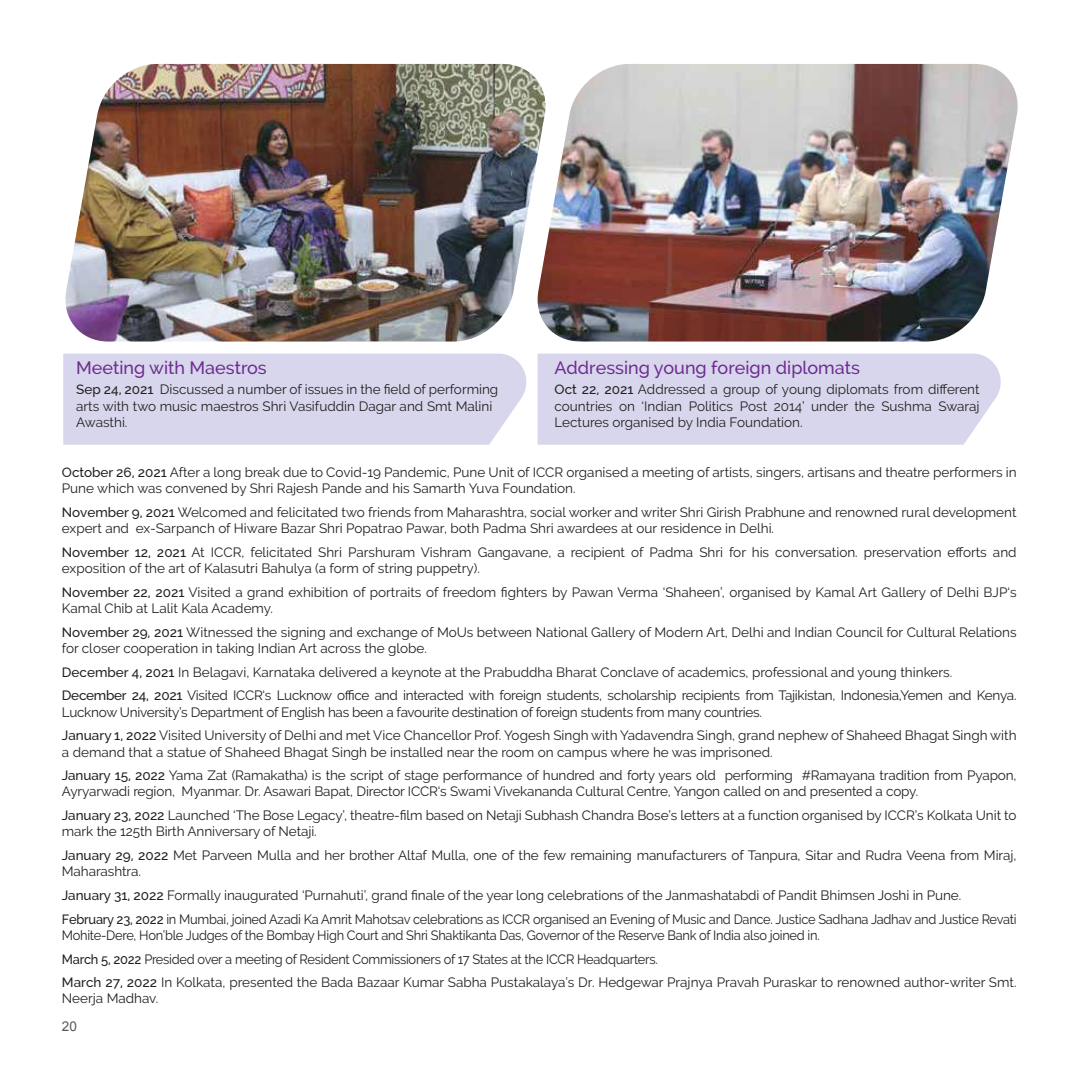
<style>
.page{position:relative;width:1080px;height:1076px;background:#fff}
.page>*{position:absolute;margin:0;border:0;box-sizing:border-box;transform-origin:0 0}
.t1{font:500 18px "Raleway";color:#6f2c91}
.t2{font:13.5px/16.2px "Raleway";letter-spacing:-.005em;color:#231f20}
.t3{font:13.5px/23.7px "Raleway";letter-spacing:-.005em;color:#231f20;scale:.95 1}
.t4{font:13.5px "Arial";color:#58595b}
.s1{font-weight:500}
</style>
<div class="page">
<img style="left:63px;top:63px;width:955px;height:382px">
<h1 class="t1" style="left:76px;top:357px;width:192px">Meeting with Maestros</h1>
<p class="t2" style="left:76px;top:381px;width:423px"><span class="s1">Sep 24, 2021</span> Discussed a number of issues in the field of performing arts with two music maestros Shri Vasifuddin Dagar and Smt Malini<br>Awasthi.</p>
<h1 class="t1" style="left:554px;top:357px;width:307px">Addressing young foreign diplomats</h1>
<p class="t2" style="left:554px;top:381px;width:426px;text-align:justify"><span class="s1">Oct 22, 2021</span> Addressed a group of young diplomats from different countries on ‘Indian Politics Post 2014’ under the Sushma Swaraj Lectures organised by India Foundation.</p>
<p class="t2" style="left:62px;top:464px;width:955px"><span class="s1">October 26, 2021</span> After a long break due to Covid-19 Pandemic, Pune Unit of ICCR organised a meeting of artists, singers, artisans and theatre performers in<br>Pune which was convened by Shri Rajesh Pande and his Samarth Yuva Foundation.</p>
<p class="t2" style="left:62px;top:504px;width:955px"><span class="s1">November 9, 2021</span> Welcomed and felicitated two friends from Maharashtra, social worker and writer Shri Girish Prabhune and renowned rural development expert and ex-Sarpanch of Hiware Bazar Shri Popatrao Pawar, both Padma Shri awardees at our residence in Delhi.</p>
<p class="t2" style="left:62px;top:544px;width:955px"><span class="s1">November 12, 2021</span> At ICCR, felicitated Shri Parshuram Vishram Gangavane, a recipient of Padma Shri for his conversation. preservation efforts and exposition of the art of Kalasutri Bahulya (a form of string puppetry).</p>
<p class="t2" style="left:62px;top:584px;width:955px"><span class="s1">November 22, 2021</span> Visited a grand exhibition of portraits of freedom fighters by Pawan Verma ‘Shaheen’, organised by Kamal Art Gallery of Delhi BJP‘s<br>Kamal Chib at Lalit Kala Academy.</p>
<p class="t2" style="left:62px;top:624px;width:955px"><span class="s1">November 29, 2021</span> Witnessed the signing and exchange of MoUs between National Gallery of Modern Art, Delhi and Indian Council for Cultural Relations for closer cooperation in taking Indian Art across the globe.</p>
<p class="t2" style="left:62px;top:660px;width:955px;line-height:23.7px"><span class="s1">December 4, 2021</span> In Belagavi, Karnataka delivered a keynote at the Prabuddha Bharat Conclave of academics, professional and young thinkers.<br><span class="s1">December 24, 2021</span> Visited ICCR‘s Lucknow office and interacted with foreign students, scholarship recipients from Tajikistan, Indonesia,Yemen and Kenya.</p>
<p class="t2" style="left:62px;top:700px;width:955px;line-height:23.7px">Lucknow University’s Department of English has been a favourite destination of foreign students from many countries.<br><span class="s1">January 1, 2022</span> Visited University of Delhi and met Vice Chancellor Prof. Yogesh Singh with Yadavendra Singh, grand nephew of Shaheed Bhagat Singh with</p>
<p class="t2" style="left:62px;top:740px;width:955px;line-height:23.7px">a demand that a statue of Shaheed Bhagat Singh be installed near the room on campus where he was imprisoned.<br><span class="s1">January 15, 2022</span> Yama Zat (Ramakatha) is the script of stage performance of hundred and forty years old performing #Ramayana tradition from Pyapon,</p>
<p class="t2" style="left:62px;top:780px;width:955px;line-height:23.7px">Ayryarwadi region, Myanmar. Dr. Asawari Bapat, Director ICCR‘s Swami Vivekananda Cultural Centre, Yangon called on and presented a copy.<br><span class="s1">January 23, 2022</span> Launched ‘The Bose Legacy’, theatre-film based on Netaji Subhash Chandra Bose’s letters at a function organised by ICCR’s Kolkata Unit to</p>
<p class="t2" style="left:62px;top:820px;width:955px;line-height:23.7px">mark the 125th Birth Anniversary of Netaji.<br><span class="s1">January 29, 2022</span> Met Parveen Mulla and her brother Altaf Mulla, one of the few remaining manufacturers of Tanpura, Sitar and Rudra Veena from Miraj,</p>
<p class="t2" style="left:62px;top:860px;width:955px;line-height:23.7px">Maharashtra.<br><span class="s1">January 31, 2022</span> Formally inaugurated ‘Purnahuti’, grand finale of the year long celebrations of the Janmashatabdi of Pandit Bhimsen Joshi in Pune.<br><span class="s1">February 23, 2022</span> in Mumbai, joined Azadi Ka Amrit Mahotsav celebrations as ICCR organised an Evening of Music and Dance. Justice Sadhana Jadhav and Justice Revati</p>
<p class="t3" style="left:62px;top:923px;width:1006px">Mohite-Dere, Hon’ble Judges of the Bombay High Court and Shri Shaktikanta Das, Governor of the Reserve Bank of India also joined in.<br><span class="s1">March 5, 2022</span> Presided over a meeting of Resident Commissioners of 17 States at the ICCR Headquarters.<br><span class="s1">March 27, 2022</span> In Kolkata, presented the Bada Bazaar Kumar Sabha Pustakalaya’s Dr. Hedgewar Prajnya Pravah Puraskar to renowned author-writer Smt.</p>
<p class="t2" style="left:62px;top:990px;width:98px">Neerja Madhav.</p>
<p class="t4" style="left:62px;top:1017px;width:17px">20</p>
</div>
